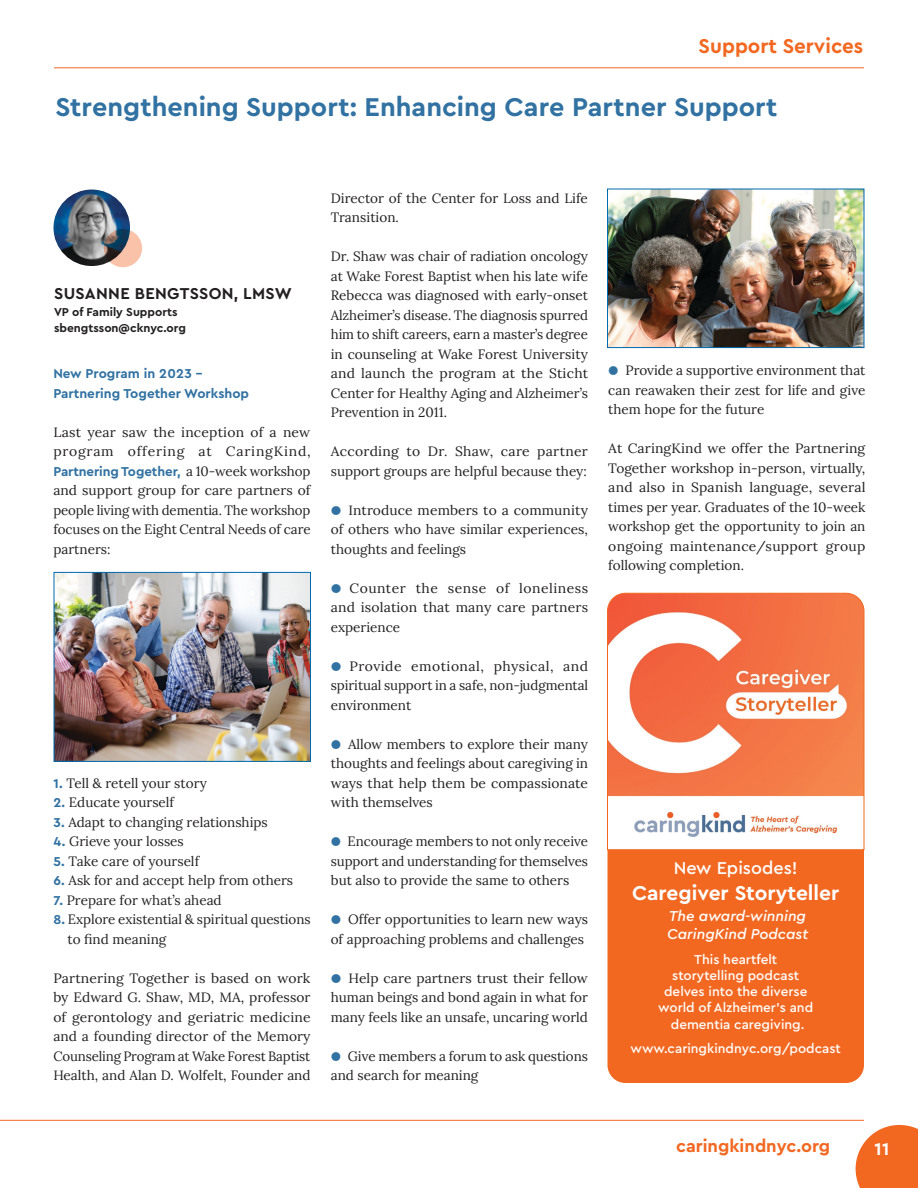
<style>
.page{position:relative;width:918px;height:1188px;background:#fff}
.page>*{position:absolute;margin:0;border:0;box-sizing:border-box;transform-origin:0 0}
.Headline_1{font:700 27px "Cera PRO";color:#3172a2}
.t1{font:700 21px "Cera PRO";color:#fff}
.t2{font:700 21px "Cera PRO";color:#f26821}
.t3{font:700 18px "Cera PRO";color:#f26821}
.t4{font:500 18px "Cera PRO";color:#fff}
.t5{font:700 18px "Cera PRO";color:#fff}
.Staff_Name{font:700 16.5px "Cera PRO";letter-spacing:.02em;color:#231f20}
.t6{font:italic 500 15px/18px "Cera PRO";color:#fff}
.Newsletter_Paragaph{font:13.5px/19.5px "Lora";color:#231f20;text-align:justify}
.t7{font:500 13.5px/16.2px "Cera PRO";color:#fff;text-align:center}
.Newsletter_Paragaph-2{font:700 13.5px/19.5px "Cera PRO";color:#3172a2}
.Areas_of_Emphasis_Small{font:700 12px "Cera PRO";color:#231f20}
.s1{font-family:"Cera PRO";font-weight:700;color:#3172a2}
.s2{font-family:"Cera PRO";color:#3172a2}
</style>
<div class="page">
<hr style="left:54px;top:68px;width:810px;height:1px;background:#f26821">
<svg style="left:856px;top:1125px;width:62px;height:63px;background:#f3793a"></svg>
<hr style="left:0;top:1120px;width:864px;height:1px;background:#f26821">
<img style="left:54px;top:190px;width:76px;height:76px;border-radius:38px">
<svg style="left:104px;top:229px;width:38px;height:38px"></svg>
<img style="left:56px;top:574px;width:253px;height:186px">
<div style="left:54px;top:572px;width:257px;height:190px;border:1px solid #006aae"></div>
<img style="left:609px;top:191px;width:253px;height:155px">
<div style="left:607px;top:189px;width:257px;height:159px;border:1px solid #006aae"></div>
<div style="left:608px;top:800px;width:256px;height:283px;background:#f26821;border-radius:18px"></div>
<svg style="left:607px;top:592px;width:258px;height:258px"></svg>
<p class="t2" style="left:699px;top:32px;width:166px">Support Services</p>
<p class="Headline_1" style="left:56px;top:89px;width:723px">Strengthening Support: Enhancing Care Partner Support</p>
<p class="Staff_Name" style="left:54px;top:283px;width:239px">SUSANNE BENGTSSON, LMSW</p>
<p class="Areas_of_Emphasis_Small" style="left:54px;top:304px;width:125px">VP of Family Supports</p>
<p class="Areas_of_Emphasis_Small" style="left:54px;top:320px;width:134px">sbengtsson@cknyc.org</p>
<p class="Newsletter_Paragaph-2" style="left:53px;top:364px;width:197px">New Program in 2023 -<br>Partnering Together Workshop</p>
<p class="Newsletter_Paragaph" style="left:53px;top:421px;width:259px">Last year saw the inception of a new program offering at CaringKind, <span class="s1">Partnering Together,</span> a 10-week workshop and support group for care partners of people living with dementia. The workshop focuses on the Eight Central Needs of care partners:</p>
<p class="Newsletter_Paragaph" style="left:53px;top:772px;width:155px"><span class="s1">1.</span> Tell &amp; retell your story</p>
<p class="Newsletter_Paragaph" style="left:53px;top:792px;width:122px"><span class="s1">2.</span> Educate yourself</p>
<p class="Newsletter_Paragaph" style="left:53px;top:811px;width:216px"><span class="s1">3.</span> Adapt to changing relationships</p>
<p class="Newsletter_Paragaph" style="left:53px;top:831px;width:132px"><span class="s1">4.</span> Grieve your losses</p>
<p class="Newsletter_Paragaph" style="left:53px;top:850px;width:147px"><span class="s1">5.</span> Take care of yourself</p>
<p class="Newsletter_Paragaph" style="left:53px;top:870px;width:241px"><span class="s1">6.</span> Ask for and accept help from others</p>
<p class="Newsletter_Paragaph" style="left:53px;top:889px;width:170px"><span class="s1">7.</span> Prepare for what’s ahead</p>
<p class="Newsletter_Paragaph" style="left:68px;top:909px;width:245px;text-indent:-14px"><span class="s1">8.</span> Explore existential &amp; spiritual questions to find meaning</p>
<p class="Newsletter_Paragaph" style="left:53px;top:967px;width:259px">Partnering Together is based on work by Edward G. Shaw, MD, MA, professor of gerontology and geriatric medicine and a founding director of the Memory Counseling Program at Wake Forest Baptist Health, and Alan D. Wolfelt, Founder and</p>
<p class="Newsletter_Paragaph" style="left:331px;top:187px;width:259px">Director of the Center for Loss and Life<br>Transition.</p>
<p class="Newsletter_Paragaph" style="left:331px;top:246px;width:259px">Dr. Shaw was chair of radiation oncology at Wake Forest Baptist when his late wife Rebecca was diagnosed with early-onset Alzheimer’s disease. The diagnosis spurred him to shift careers, earn a master’s degree in counseling at Wake Forest University and launch the program at the Sticht Center for Healthy Aging and Alzheimer’s Prevention in 2011.</p>
<p class="Newsletter_Paragaph" style="left:331px;top:441px;width:259px">According to Dr. Shaw, care partner support groups are helpful because they:</p>
<p class="Newsletter_Paragaph" style="left:331px;top:499px;width:259px"><span class="s2">●</span> Introduce members to a community of others who have similar experiences, thoughts and feelings</p>
<p class="Newsletter_Paragaph" style="left:331px;top:577px;width:259px"><span class="s2">●</span> Counter the sense of loneliness and isolation that many care partners experience</p>
<p class="Newsletter_Paragaph" style="left:331px;top:655px;width:259px"><span class="s2">●</span> Provide emotional, physical, and spiritual support in a safe, non-judgmental environment</p>
<p class="Newsletter_Paragaph" style="left:331px;top:733px;width:259px"><span class="s2">●</span> Allow members to explore their many thoughts and feelings about caregiving in ways that help them be compassionate with themselves</p>
<p class="Newsletter_Paragaph" style="left:331px;top:831px;width:259px"><span class="s2">●</span> Encourage members to not only receive support and understanding for themselves but also to provide the same to others</p>
<p class="Newsletter_Paragaph" style="left:331px;top:909px;width:259px"><span class="s2">●</span> Offer opportunities to learn new ways of approaching problems and challenges</p>
<p class="Newsletter_Paragaph" style="left:331px;top:967px;width:259px"><span class="s2">●</span> Help care partners trust their fellow human beings and bond again in what for many feels like an unsafe, uncaring world</p>
<p class="Newsletter_Paragaph" style="left:331px;top:1045px;width:259px"><span class="s2">●</span> Give members a forum to ask questions and search for meaning</p>
<p class="Newsletter_Paragaph" style="left:608px;top:360px;width:259px"><span class="s2">●</span> Provide a supportive environment that can reawaken their zest for life and give them hope for the future</p>
<p class="Newsletter_Paragaph" style="left:608px;top:438px;width:259px">At CaringKind we offer the Partnering Together workshop in-person, virtually, and also in Spanish language, several times per year. Graduates of the 10-week workshop get the opportunity to join an ongoing maintenance/support group following completion.</p>
<p class="t4" style="left:674px;top:856px;width:126px">New Episodes!</p>
<p class="t1" style="left:632px;top:879px;width:209px">Caregiver Storyteller</p>
<p class="t6" style="left:667px;top:906px;width:143px">The award-winning<br>CaringKind Podcast</p>
<p class="t7" style="left:658px;top:951px;width:157px">This heartfelt storytelling podcast delves into the diverse world of Alzheimer's and dementia caregiving.</p>
<p class="t7" style="left:630px;top:1039px;width:212px">www.caringkindnyc.org/podcast</p>
<h3 class="t3" style="left:676px;top:1134px;width:156px">caringkindnyc.org</h3>
<h3 class="t5" style="left:874px;top:1137px;width:16px">11</h3>
</div>
